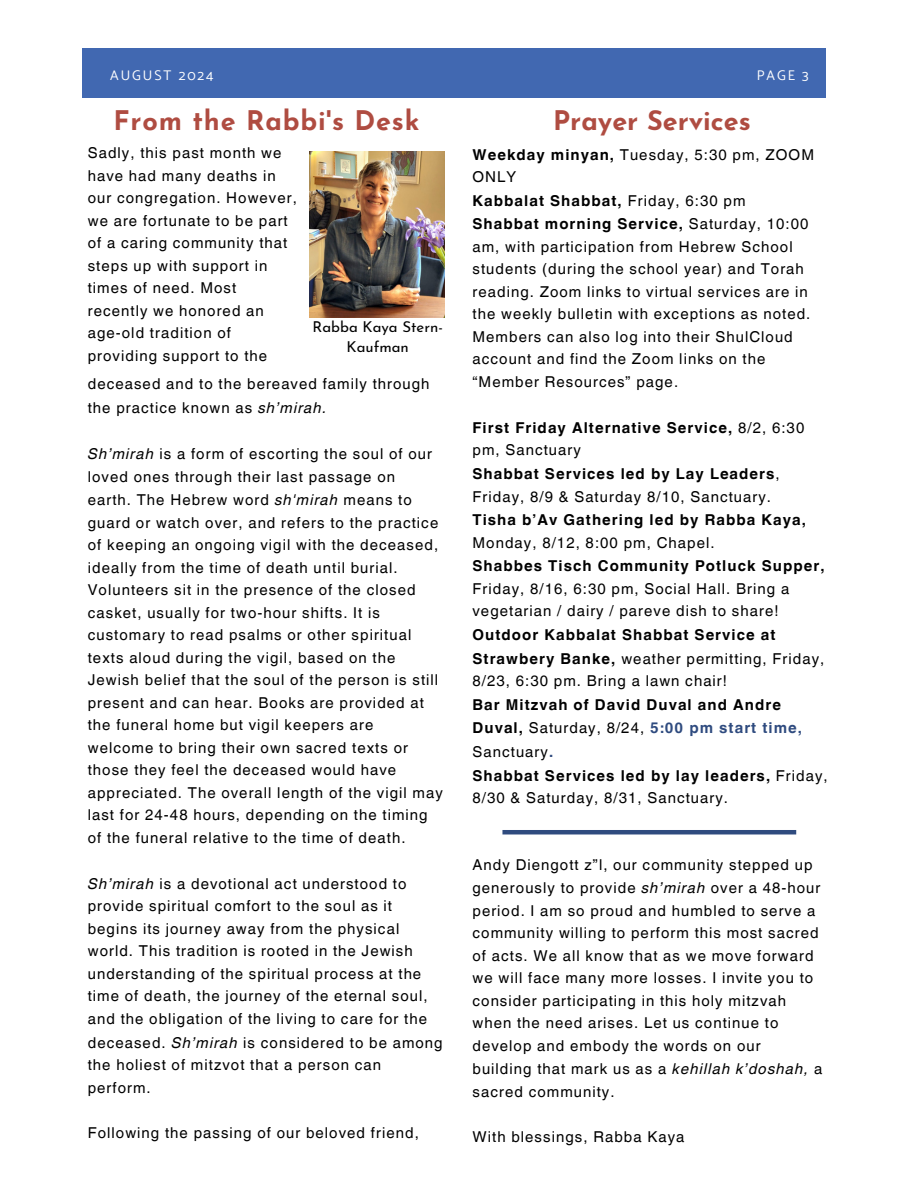
<style>
.page{position:relative;width:918px;height:1188px;background:#fff}
.page>*{position:absolute;margin:0;border:0;box-sizing:border-box;transform-origin:0 0}
.t1{font:700 27px "Josefin Sans";letter-spacing:.015em;color:#af4c41}
.t2{font:15px/22.5px "Helvetica World";letter-spacing:.07em;color:#000}
.t3{font:700 15px/22.5px "Helvetica World";letter-spacing:.07em;color:#000}
.t4{font:15px/20.2px "Josefin Sans";color:#000;text-align:center}
.t5{font:13.95px "Catamaran";letter-spacing:.14em;color:#fff}
.s1{font-style:italic}
.s2{font-weight:700}
.s3{font-weight:400}
.s4{color:#2f4b7f}
</style>
<div class="page">
<div style="left:82px;top:49px;width:744px;height:48px;background:#4168b1"></div>
<img style="left:310px;top:151px;width:135px;height:167px">
<hr style="left:502px;top:830px;width:294px;height:4px;background:#2f4b7f">
<p class="t5" style="left:110px;top:67px;width:105px">AUGUST 2024</p>
<p class="t5" style="left:757px;top:67px;width:54px">PAGE 3</p>
<p class="t1" style="left:114px;top:110px;width:307px">From the Rabbi's Desk</p>
<p class="t2" style="left:88px;top:142px;width:211px">Sadly, this past month we have had many deaths in our congregation. However, we are fortunate to be part of a caring community that steps up with support in times of need. Most recently we honored an age-old tradition of providing support to the</p>
<h2 class="t4" style="left:313px;top:318px;width:132px">Rabba Kaya Stern-<br>Kaufman</h2>
<h2 class="t2" style="left:88px;top:372px;width:343px;line-height:23.7px">deceased and to the bereaved family through the practice known as <span class="s1">sh’mirah.</span></h2>
<h1 class="t2" style="left:88px;top:443px;width:357px"><span class="s1">Sh’mirah</span> is a form of escorting the soul of our loved ones through their last passage on<br>earth. The Hebrew word <span class="s1">sh'mirah</span> means to guard or watch over, and refers to the practice of keeping an ongoing vigil with the deceased, ideally from the time of death until burial.<br>Volunteers sit in the presence of the closed casket, usually for two-hour shifts. It is customary to read psalms or other spiritual texts aloud during the vigil, based on the Jewish belief that the soul of the person is still present and can hear. Books are provided at the funeral home but vigil keepers are<br>welcome to bring their own sacred texts or those they feel the deceased would have appreciated. The overall length of the vigil may last for 24-48 hours, depending on the timing of the funeral relative to the time of death.</h1>
<h1 class="t2" style="left:88px;top:872px;width:356px"><span class="s1">Sh’mirah</span> is a devotional act understood to provide spiritual comfort to the soul as it begins its journey away from the physical world. This tradition is rooted in the Jewish understanding of the spiritual process at the time of death, the journey of the eternal soul, and the obligation of the living to care for the deceased. <span class="s1">Sh’mirah</span> is considered to be among the holiest of mitzvot that a person can perform.</h1>
<p class="t2" style="left:88px;top:1121px;width:333px">Following the passing of our beloved friend,</p>
<p class="t1" style="left:553px;top:110px;width:199px">Prayer Services</p>
<p class="t2" style="left:472px;top:143px;width:343px"><span class="s2">Weekday minyan,</span> Tuesday, 5:30 pm, ZOOM<br>ONLY</p>
<p class="t3" style="left:472px;top:188px;width:275px">Kabbalat Shabbat, <span class="s3">Friday, 6:30 pm</span></p>
<p class="t2" style="left:472px;top:213px;width:339px"><span class="s2">Shabbat morning Service,</span> Saturday, 10:00 am, with participation from Hebrew School students (during the school year) and Torah reading. Zoom links to virtual services are in the weekly bulletin with exceptions as noted.<br>Members can also log into their ShulCloud account and find the Zoom links on the “Member Resources” page.</p>
<p class="t3" style="left:472px;top:415px;width:333px">First Friday Alternative Service, <span class="s3">8/2, 6:30 pm, Sanctuary</span></p>
<p class="t2" style="left:472px;top:463px;width:309px"><span class="s2">Shabbat Services led by Lay Leaders</span>,<br>Friday, 8/9 &amp; Saturday 8/10, Sanctuary.</p>
<p class="t3" style="left:472px;top:507px;width:335px">Tisha b’Av Gathering led by Rabba Kaya,<br><span class="s3">Monday, 8/12, 8:00 pm, Chapel.</span></p>
<p class="t2" style="left:472px;top:555px;width:354px"><span class="s2">Shabbes Tisch Community Potluck Supper,<br></span>Friday, 8/16, 6:30 pm, Social Hall. Bring a vegetarian / dairy / pareve dish to share!</p>
<p class="t2" style="left:472px;top:623px;width:353px;line-height:23.1px"><span class="s2">Outdoor Kabbalat Shabbat Service at<br>Strawbery Banke,</span> weather permitting, Friday,<br>8/23, 6:30 pm. Bring a lawn chair!</p>
<p class="t3" style="left:472px;top:691px;width:331px;line-height:23.7px">Bar Mitzvah of David Duval and Andre<br>Duval, <span class="s3">Saturday, 8/24,</span> <span class="s4">5:00 pm start time,<br></span><span class="s3">Sanctuary</span><span class="s4">.</span></p>
<p class="t2" style="left:472px;top:764px;width:357px"><span class="s2">Shabbat Services led by lay leaders,</span> Friday,<br>8/30 &amp; Saturday, 8/31, Sanctuary.</p>
<p class="t2" style="left:472px;top:853px;width:351px">Andy Diengott z”l, our community stepped up generously to provide <span class="s1">sh’mirah</span> over a 48-hour period. I am so proud and humbled to serve a community willing to perform this most sacred of acts. We all know that as we move forward we will face many more losses. I invite you to consider participating in this holy mitzvah when the need arises. Let us continue to develop and embody the words on our building that mark us as a <span class="s1">kehillah k’doshah,</span> a sacred community.</p>
<p class="t2" style="left:472px;top:1126px;width:214px">With blessings, Rabba Kaya</p>
</div>
